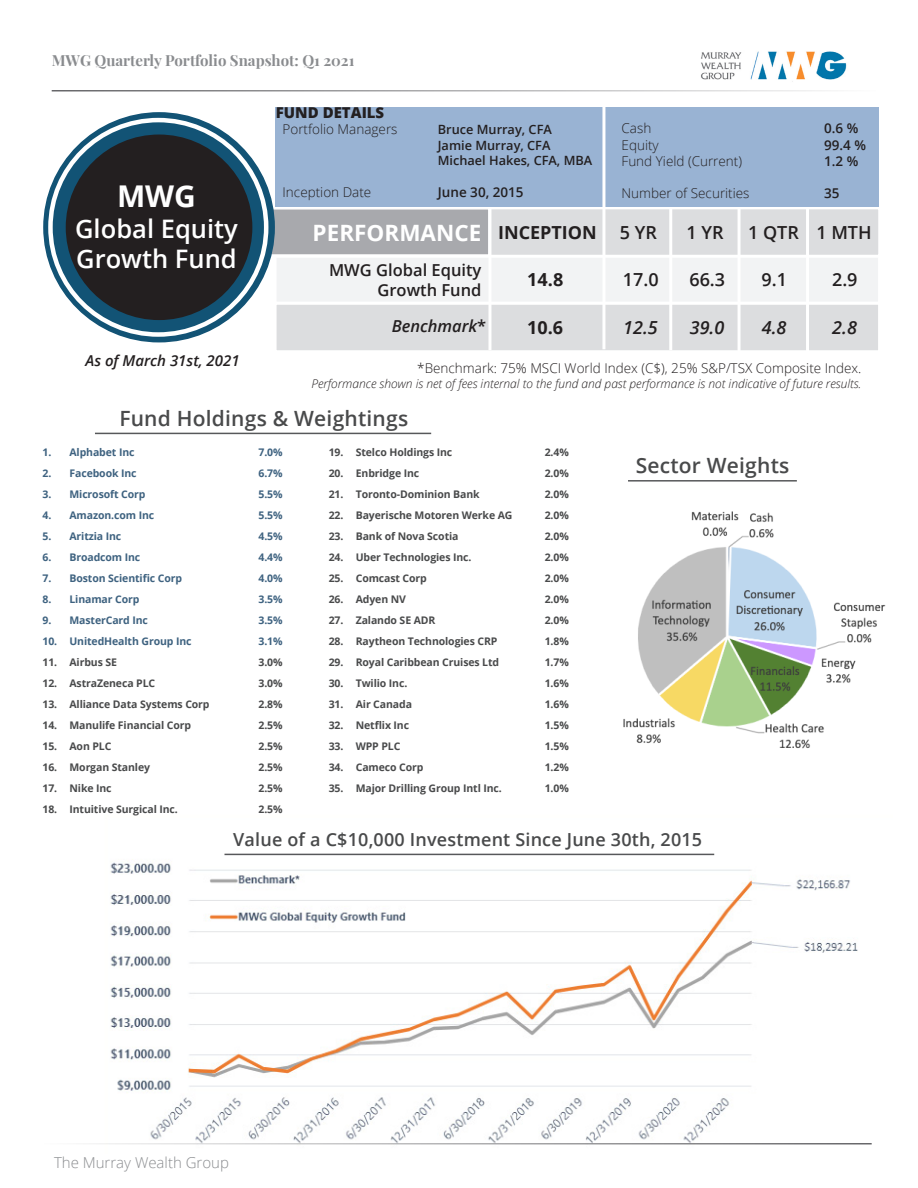
<style>
.page{position:relative;width:918px;height:1188px;background:#fff}
.page>*{position:absolute;margin:0;border:0;box-sizing:border-box;transform-origin:0 0}
.t1{font:700 30px "Open Sans";color:#fff}
.t2{font:600 25.5px/30.6px "Open Sans";color:#fff}
.t3{font:700 22.5px "Open Sans";color:#fff}
.t4{font:600 21px "Open Sans";letter-spacing:.01em;color:#494a4b}
.t5{font:600 18px "Open Sans";letter-spacing:.01em;color:#494a4b}
.t6{font:600 18px "Open Sans";color:#231f20}
.t7{font:700 18px "Open Sans";color:#231f20}
.t8{font:italic 600 18px "Open Sans";color:#231f20}
.t9{font:600 16.5px/19.8px "Open Sans";color:#231f20;text-align:right}
.t10{font:italic 600 16.5px "Open Sans";color:#231f20}
.t11{font:15px "Playfair Display";color:#8a8c8f}
.t12{font:300 15px "Open Sans";color:#8a8c8f}
.t13{font:italic 600 15px "Open Sans";color:#231f20}
.t14{font:800 15px "Open Sans";color:#231f20}
.t15{font:300 13.5px "Open Sans";color:#231f20}
.t16{font:600 13.5px "Open Sans";color:#231f20}
.t17{font:600 12.75px "Open Sans";color:#231f20}
.t18{font:italic 300 12px "Open Sans";color:#231f20}
.t19{font:700 10.5px "Open Sans";letter-spacing:-.01em;color:#494a4b}
.t20{font:700 10.5px "Open Sans";letter-spacing:-.01em;color:#3e6280}
.s1{font-style:normal}
</style>
<div class="page">
<img style="left:110px;top:853px;width:762px;height:292px">
<img style="left:701px;top:51px;width:146px;height:31px">
<hr style="left:52px;top:90px;width:824px;height:2px;background:#67676a">
<hr style="left:43px;top:1143px;width:829px;height:1px;background:#67676a">
<hr style="left:95px;top:433px;width:336px;height:1px;background:#57585a">
<hr style="left:628px;top:480px;width:169px;height:2px;background:#57585a">
<hr style="left:224px;top:854px;width:490px;height:1px;background:#57585a">
<div style="left:274px;top:253px;width:607px;height:52px;background:#f2f3f4;border:3px solid #fff"></div>
<div style="left:149px;top:206px;width:732px;height:52px;background:#dcdddf;border:3px solid #fff"></div>
<div style="left:274px;top:302px;width:607px;height:51px;background:#dcdddf;border:3px solid #fff"></div>
<hr style="left:738px;top:208px;width:3px;height:144px;background:#fff">
<hr style="left:669px;top:206px;width:3px;height:144px;background:#fff">
<hr style="left:488px;top:206px;width:3px;height:144px;background:#fff">
<hr style="left:806px;top:208px;width:3px;height:144px;background:#fff">
<div style="left:276px;top:107px;width:345px;height:100px;background:#99b3d3"></div>
<div style="left:608px;top:107px;width:270px;height:100px;background:#99b3d3"></div>
<div style="left:154px;top:209px;width:335px;height:46px;background:#a8a9ad"></div>
<div style="left:153px;top:208px;width:337px;height:48px;border:2px solid #fff"></div>
<svg style="left:44px;top:113px;width:230px;height:229px;fill:#125375"></svg>
<svg style="left:50px;top:120px;width:216px;height:215px;background:#3a6982"></svg>
<div style="left:69px;top:138px;width:180px;height:178px;background:#231f20;border-radius:50%"></div>
<div style="left:66px;top:135px;width:186px;height:185px;border:8px solid #231f20;border-radius:50%"></div>
<hr style="left:602px;top:102px;width:3px;height:247px;background:#fff">
<img style="left:623px;top:511px;width:263px;height:238px">
<p class="t11" style="left:52px;top:49px;width:304px">MWG Quarterly Portfolio Snapshot: Q1 2021</p>
<p class="t1" style="left:117px;top:175px;width:81px">MWG</p>
<p class="t2" style="left:75px;top:213px;width:164px">Global Equity<br>Growth Fund</p>
<p class="t14" style="left:276px;top:101px;width:110px">FUND DETAILS</p>
<p class="t15" style="left:283px;top:120px;width:117px">Portfolio Managers</p>
<p class="t17" style="left:438px;top:121px;width:116px">Bruce Murray, CFA</p>
<p class="t17" style="left:438px;top:136px;width:114px">Jamie Murray, CFA</p>
<p class="t17" style="left:438px;top:152px;width:156px">Michael Hakes, CFA, MBA</p>
<p class="t15" style="left:283px;top:183px;width:90px">Inception Date</p>
<p class="t16" style="left:438px;top:183px;width:87px">June 30, 2015</p>
<p class="t3" style="left:313px;top:216px;width:170px">PERFORMANCE</p>
<p class="t9" style="left:329px;top:260px;width:154px">MWG Global Equity<br>Growth Fund</p>
<p class="t10" style="left:392px;top:315px;width:96px">Benchmark<span class="s1">*</span></p>
<p class="t7" style="left:498px;top:220px;width:100px">INCEPTION</p>
<p class="t7" style="left:527px;top:267px;width:37px">14.8</p>
<p class="t7" style="left:527px;top:315px;width:37px">10.6</p>
<p class="t15" style="left:622px;top:119px;width:31px">Cash</p>
<p class="t16" style="left:824px;top:119px;width:36px">0.6 %</p>
<p class="t15" style="left:622px;top:135px;width:39px">Equity</p>
<p class="t16" style="left:824px;top:135px;width:43px">99.4 %</p>
<p class="t15" style="left:622px;top:152px;width:122px">Fund Yield (Current)</p>
<p class="t16" style="left:824px;top:152px;width:36px">1.2 %</p>
<p class="t15" style="left:622px;top:184px;width:130px">Number of Securities</p>
<p class="t16" style="left:824px;top:184px;width:17px">35</p>
<p class="t6" style="left:620px;top:221px;width:39px">5 YR</p>
<p class="t6" style="left:686px;top:221px;width:39px">1 YR</p>
<p class="t6" style="left:623px;top:267px;width:37px">17.0</p>
<p class="t6" style="left:689px;top:267px;width:37px">66.3</p>
<p class="t8" style="left:623px;top:316px;width:36px">12.5</p>
<p class="t8" style="left:690px;top:316px;width:36px">39.0</p>
<p class="t6" style="left:748px;top:221px;width:52px">1 QTR</p>
<p class="t6" style="left:762px;top:267px;width:27px">9.1</p>
<p class="t8" style="left:762px;top:316px;width:26px">4.8</p>
<p class="t6" style="left:816px;top:221px;width:57px">1 MTH</p>
<p class="t6" style="left:832px;top:267px;width:27px">2.9</p>
<p class="t8" style="left:832px;top:316px;width:26px">2.8</p>
<p class="t13" style="left:85px;top:350px;width:156px">As of March 31st, 2021</p>
<p class="t15" style="left:417px;top:359px;width:446px">*Benchmark: 75% MSCI World Index (C$), 25% S&amp;P/TSX Composite Index.</p>
<p class="t18" style="left:311px;top:375px;width:552px">Performance shown is net of fees internal to the fund and past performance is not indicative of future results.</p>
<p class="t4" style="left:119px;top:404px;width:290px">Fund Holdings &amp; Weightings</p>
<p class="t20" style="left:42px;top:445px;width:94px">1. Alphabet Inc</p>
<p class="t20" style="left:258px;top:445px;width:26px">7.0%</p>
<p class="t20" style="left:42px;top:466px;width:96px">2. Facebook Inc</p>
<p class="t20" style="left:258px;top:466px;width:26px">6.7%</p>
<p class="t20" style="left:42px;top:487px;width:105px">3. Microsoft Corp</p>
<p class="t20" style="left:258px;top:487px;width:26px">5.5%</p>
<p class="t20" style="left:42px;top:508px;width:113px">4. Amazon.com Inc</p>
<p class="t20" style="left:258px;top:508px;width:26px">5.5%</p>
<p class="t20" style="left:42px;top:529px;width:80px">5. Aritzia Inc</p>
<p class="t20" style="left:258px;top:529px;width:26px">4.5%</p>
<p class="t20" style="left:42px;top:550px;width:99px">6. Broadcom Inc</p>
<p class="t20" style="left:258px;top:550px;width:26px">4.4%</p>
<p class="t20" style="left:42px;top:571px;width:141px">7. Boston Scientific Corp</p>
<p class="t20" style="left:258px;top:571px;width:26px">4.0%</p>
<p class="t20" style="left:42px;top:592px;width:98px">8. Linamar Corp</p>
<p class="t20" style="left:258px;top:592px;width:26px">3.5%</p>
<p class="t20" style="left:42px;top:613px;width:107px">9. MasterCard Inc</p>
<p class="t20" style="left:258px;top:613px;width:26px">3.5%</p>
<p class="t20" style="left:42px;top:634px;width:151px">10. UnitedHealth Group Inc</p>
<p class="t20" style="left:258px;top:634px;width:26px">3.1%</p>
<p class="t19" style="left:42px;top:655px;width:76px">11. Airbus SE</p>
<p class="t19" style="left:258px;top:655px;width:26px">3.0%</p>
<p class="t19" style="left:42px;top:676px;width:114px">12. AstraZeneca PLC</p>
<p class="t19" style="left:258px;top:676px;width:26px">3.0%</p>
<p class="t19" style="left:42px;top:697px;width:169px">13. Alliance Data Systems Corp</p>
<p class="t19" style="left:258px;top:697px;width:26px">2.8%</p>
<p class="t19" style="left:42px;top:718px;width:150px">14. Manulife Financial Corp</p>
<p class="t19" style="left:258px;top:718px;width:26px">2.5%</p>
<p class="t19" style="left:42px;top:739px;width:70px">15. Aon PLC</p>
<p class="t19" style="left:258px;top:739px;width:26px">2.5%</p>
<p class="t19" style="left:42px;top:760px;width:109px">16. Morgan Stanley</p>
<p class="t19" style="left:258px;top:760px;width:26px">2.5%</p>
<p class="t19" style="left:42px;top:781px;width:71px">17. Nike Inc</p>
<p class="t19" style="left:258px;top:781px;width:26px">2.5%</p>
<p class="t19" style="left:42px;top:802px;width:137px">18. Intuitive Surgical Inc.</p>
<p class="t19" style="left:258px;top:802px;width:26px">2.5%</p>
<p class="t19" style="left:329px;top:445px;width:125px">19. Stelco Holdings Inc</p>
<p class="t19" style="left:545px;top:445px;width:26px">2.4%</p>
<p class="t19" style="left:329px;top:466px;width:92px">20. Enbridge Inc</p>
<p class="t19" style="left:545px;top:466px;width:26px">2.0%</p>
<p class="t19" style="left:329px;top:487px;width:152px">21. Toronto-Dominion Bank</p>
<p class="t19" style="left:545px;top:487px;width:26px">2.0%</p>
<p class="t19" style="left:329px;top:508px;width:185px">22. Bayerische Motoren Werke AG</p>
<p class="t19" style="left:545px;top:508px;width:26px">2.0%</p>
<p class="t19" style="left:329px;top:529px;width:131px">23. Bank of Nova Scotia</p>
<p class="t19" style="left:545px;top:529px;width:26px">2.0%</p>
<p class="t19" style="left:329px;top:550px;width:144px">24. Uber Technologies Inc.</p>
<p class="t19" style="left:545px;top:550px;width:26px">2.0%</p>
<p class="t19" style="left:329px;top:571px;width:100px">25. Comcast Corp</p>
<p class="t19" style="left:545px;top:571px;width:26px">2.0%</p>
<p class="t19" style="left:329px;top:592px;width:79px">26. Adyen NV</p>
<p class="t19" style="left:545px;top:592px;width:26px">2.0%</p>
<p class="t19" style="left:329px;top:613px;width:108px">27. Zalando SE ADR</p>
<p class="t19" style="left:545px;top:613px;width:26px">2.0%</p>
<p class="t19" style="left:329px;top:634px;width:170px">28. Raytheon Technologies CRP</p>
<p class="t19" style="left:545px;top:634px;width:26px">1.8%</p>
<p class="t19" style="left:329px;top:655px;width:172px">29. Royal Caribbean Cruises Ltd</p>
<p class="t19" style="left:545px;top:655px;width:26px">1.7%</p>
<p class="t19" style="left:329px;top:676px;width:80px">30. Twilio Inc.</p>
<p class="t19" style="left:545px;top:676px;width:26px">1.6%</p>
<p class="t19" style="left:329px;top:697px;width:85px">31. Air Canada</p>
<p class="t19" style="left:545px;top:697px;width:26px">1.6%</p>
<p class="t19" style="left:329px;top:718px;width:82px">32. Netflix Inc</p>
<p class="t19" style="left:545px;top:718px;width:26px">1.5%</p>
<p class="t19" style="left:329px;top:739px;width:73px">33. WPP PLC</p>
<p class="t19" style="left:545px;top:739px;width:26px">1.5%</p>
<p class="t19" style="left:329px;top:760px;width:96px">34. Cameco Corp</p>
<p class="t19" style="left:545px;top:760px;width:26px">1.2%</p>
<p class="t19" style="left:329px;top:781px;width:175px">35. Major Drilling Group Intl Inc.</p>
<p class="t19" style="left:545px;top:781px;width:26px">1.0%</p>
<p class="t4" style="left:636px;top:451px;width:155px">Sector Weights</p>
<p class="t5" style="left:233px;top:827px;width:470px">Value of a C$10,000 Investment Since June 30th, 2015</p>
<p class="t12" style="left:54px;top:1152px;width:177px">The Murray Wealth Group</p>
</div>
